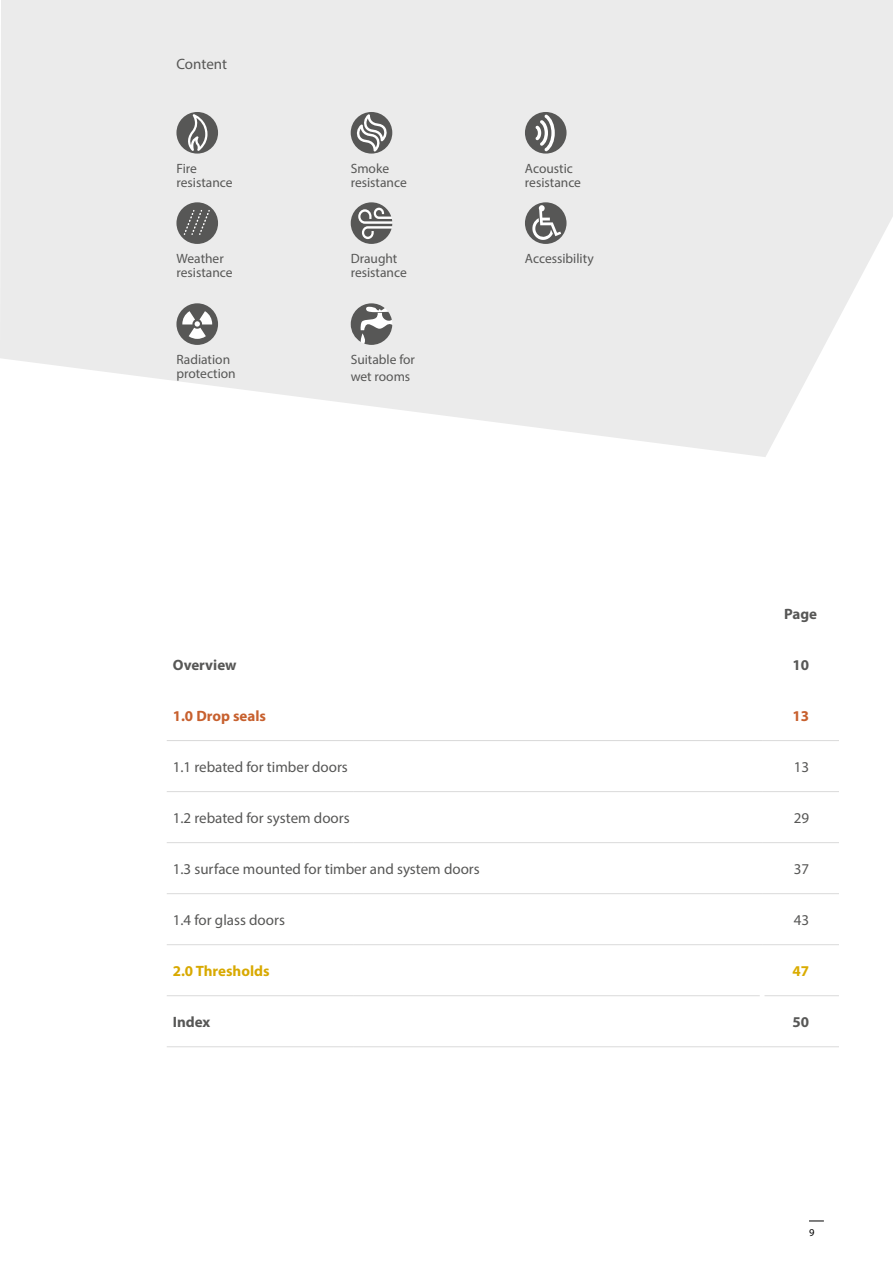
<style>
.page{position:relative;width:893px;height:1263px;background:#fff}
.page>*{position:absolute;margin:0;border:0;box-sizing:border-box;transform-origin:0 0}
.t1{font:15px "Myriad Pro";color:#575756}
.t2{font:700 15px "Myriad Pro";color:#575756}
.t3{font:700 15px "Myriad Pro";color:#c7602e}
.t4{font:700 15px "Myriad Pro";color:#d8a900}
.t5{font:700 15px "Myriad Pro";color:#daac00}
.t6{font:13.5px/13.5px "Myriad Pro";color:#575756}
.t7{font:10.5px "Myriad Pro";color:#000}
</style>
<div class="page">
<svg style="left:809px;top:1220px;width:15px;height:1px"></svg>
<svg style="left:0;top:0;width:893px;height:457px;background:#ededed"></svg>
<hr style="left:167px;top:791px;width:187px;height:1px;background:#dadada">
<hr style="left:354px;top:791px;width:408px;height:1px;background:#dadada">
<hr style="left:762px;top:791px;width:77px;height:1px;background:#dadada">
<hr style="left:167px;top:842px;width:187px;height:1px;background:#dadada">
<hr style="left:354px;top:842px;width:408px;height:1px;background:#dadada">
<hr style="left:762px;top:842px;width:77px;height:1px;background:#dadada">
<hr style="left:167px;top:893px;width:187px;height:1px;background:#dadada">
<hr style="left:354px;top:893px;width:408px;height:1px;background:#dadada">
<hr style="left:762px;top:893px;width:77px;height:1px;background:#dadada">
<hr style="left:167px;top:995px;width:187px;height:1px;background:#dadada">
<hr style="left:354px;top:995px;width:406px;height:1px;background:#dadada">
<hr style="left:764px;top:995px;width:75px;height:1px;background:#dadada">
<hr style="left:167px;top:1046px;width:187px;height:1px;background:#dadada">
<hr style="left:354px;top:1046px;width:408px;height:1px;background:#dadada">
<hr style="left:762px;top:1046px;width:77px;height:1px;background:#dadada">
<hr style="left:167px;top:944px;width:187px;height:1px;background:#dadada">
<hr style="left:354px;top:944px;width:408px;height:1px;background:#dadada">
<hr style="left:762px;top:944px;width:77px;height:1px;background:#dadada">
<hr style="left:762px;top:740px;width:77px;height:1px;background:#dadada">
<hr style="left:167px;top:740px;width:187px;height:1px;background:#d8d8d8">
<hr style="left:354px;top:740px;width:408px;height:1px;background:#d8d8d8">
<div style="left:351px;top:112px;width:41px;height:42px;background:#575756;border-radius:50%"></div>
<svg style="left:356px;top:114px;width:32px;height:37px"></svg>
<div style="left:525px;top:202px;width:41px;height:42px;background:#575756;border-radius:50%"></div>
<svg style="left:532px;top:205px;width:29px;height:35px"></svg>
<div style="left:525px;top:112px;width:41px;height:42px;background:#575756;border-radius:50%"></div>
<svg style="left:535px;top:114px;width:20px;height:37px"></svg>
<div style="left:176px;top:303px;width:42px;height:42px;background:#575756;border-radius:50%"></div>
<svg style="left:182px;top:311px;width:30px;height:28px"></svg>
<div style="left:176px;top:202px;width:42px;height:42px;background:#575756;border-radius:50%"></div>
<svg style="left:184px;top:210px;width:26px;height:25px"></svg>
<svg style="left:351px;top:303px;width:41px;height:42px"></svg>
<div style="left:176px;top:112px;width:42px;height:42px;background:#575756;border-radius:50%"></div>
<svg style="left:185px;top:114px;width:23px;height:37px"></svg>
<svg style="left:351px;top:202px;width:41px;height:42px;background:#969696"></svg>
<p class="t1" style="left:176px;top:55px;width:52px">Content</p>
<p class="t6" style="left:176px;top:162px;width:58px">Fire resistance</p>
<p class="t6" style="left:351px;top:162px;width:58px">Smoke resistance</p>
<p class="t6" style="left:525px;top:162px;width:58px">Acoustic resistance</p>
<p class="t6" style="left:176px;top:252px;width:58px">Weather resistance</p>
<p class="t6" style="left:351px;top:252px;width:58px">Draught resistance</p>
<p class="t6" style="left:525px;top:252px;width:70px">Accessibility</p>
<p class="t6" style="left:176px;top:353px;width:61px">Radiation protection</p>
<p class="t6" style="left:351px;top:352px;width:66px;line-height:16.2px">Suitable for wet rooms</p>
<p class="t2" style="left:784px;top:604px;width:35px">Page</p>
<p class="t2" style="left:173px;top:655px;width:65px">Overview</p>
<p class="t2" style="left:792px;top:655px;width:18px">10</p>
<p class="t3" style="left:173px;top:706px;width:95px">1.0 Drop seals</p>
<p class="t3" style="left:792px;top:706px;width:18px">13</p>
<p class="t1" style="left:173px;top:757px;width:177px">1.1 rebated for timber doors</p>
<p class="t1" style="left:794px;top:757px;width:17px">13</p>
<p class="t1" style="left:173px;top:808px;width:178px">1.2 rebated for system doors</p>
<p class="t1" style="left:794px;top:808px;width:17px">29</p>
<p class="t1" style="left:173px;top:859px;width:309px">1.3 surface mounted for timber and system doors</p>
<p class="t1" style="left:794px;top:859px;width:17px">37</p>
<p class="t1" style="left:173px;top:910px;width:114px">1.4 for glass doors</p>
<p class="t1" style="left:794px;top:910px;width:17px">43</p>
<p class="t4" style="left:173px;top:961px;width:98px">2.0 Thresholds</p>
<p class="t5" style="left:792px;top:961px;width:18px">47</p>
<p class="t2" style="left:173px;top:1012px;width:39px">Index</p>
<p class="t2" style="left:792px;top:1012px;width:18px">50</p>
<p class="t7" style="left:809px;top:1226px;width:7px">9</p>
</div>
